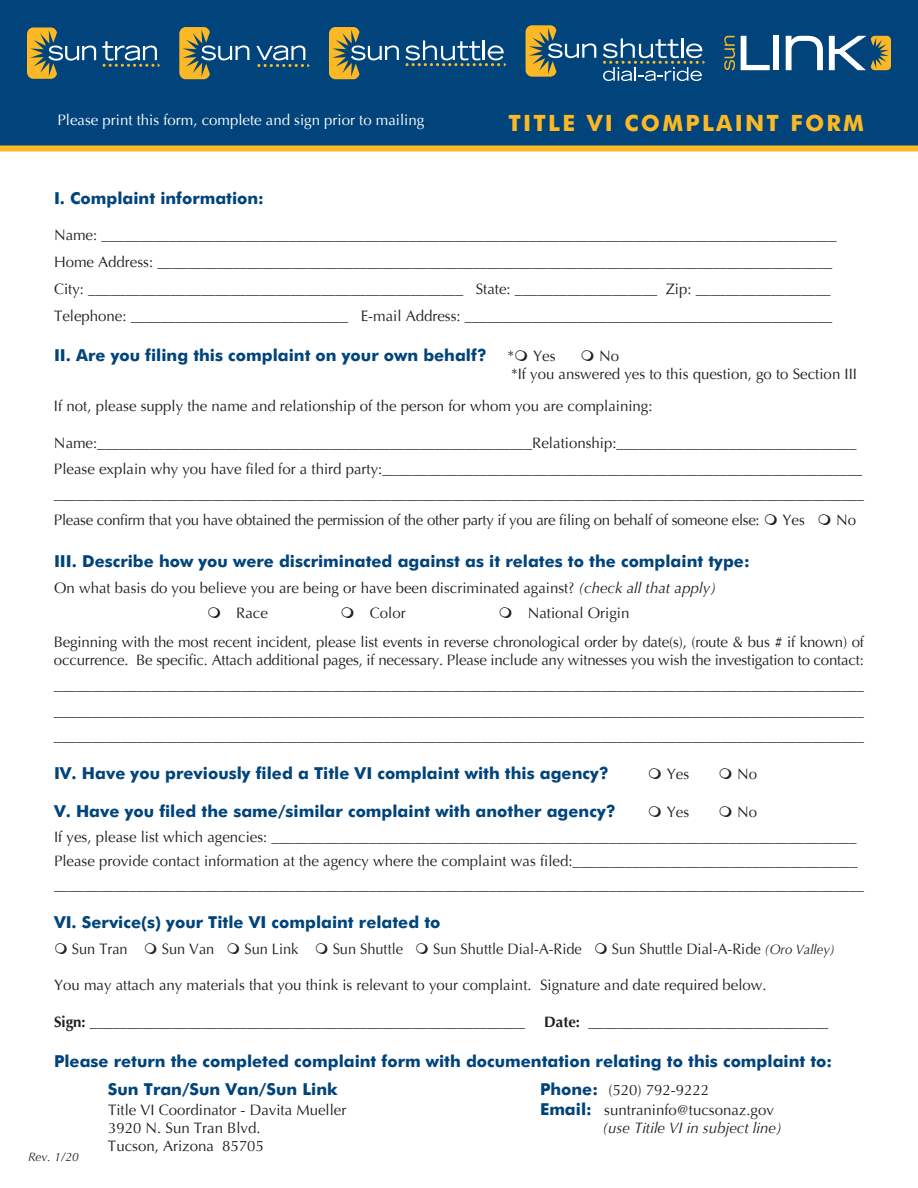
<style>
.page{position:relative;width:918px;height:1188px;background:#fff}
.page>*{position:absolute;margin:0;border:0;box-sizing:border-box;transform-origin:0 0}
.t1{font:700 22.5px "Futura BT";letter-spacing:.1em;color:#fcb825}
.t2{font:700 16.5px/28.5px "Futura BT";color:#00447b}
.t3{font:15px/25.5px "Optima";color:#231f20}
.t4{font:15px/25.5px "Optima";letter-spacing:-.02em;color:#231f20}
.t5{font:15px "Optima";color:#fff}
.t6{font:italic 15px "Optima";color:#231f20}
.t7{font:italic 12px "Optima";color:#231f20}
.s1{color:#231f20}
.s2{font-style:italic}
.s3{font-style:italic;font-size:13.5px}
.s4{font-weight:700}
.s5{font-family:"Futura BT";font-weight:700;font-size:16.5px;color:#00447b}
</style>
<div class="page">
<div style="left:0;top:0;width:918px;height:149px;background:#00447b"></div>
<div style="left:0;top:146px;width:918px;height:6px;background:#fcb825"></div>
<svg style="left:102px;top:41px;width:58px;height:26px"></svg>
<svg style="left:27px;top:27px;width:69px;height:52px"></svg>
<svg style="left:179px;top:27px;width:70px;height:52px"></svg>
<svg style="left:256px;top:45px;width:54px;height:22px"></svg>
<svg style="left:329px;top:27px;width:70px;height:52px"></svg>
<svg style="left:405px;top:40px;width:101px;height:27px"></svg>
<svg style="left:526px;top:25px;width:70px;height:52px"></svg>
<svg style="left:603px;top:38px;width:102px;height:43px"></svg>
<svg style="left:724px;top:36px;width:11px;height:35px"></svg>
<svg style="left:741px;top:36px;width:29px;height:34px"></svg>
<div style="left:773px;top:36px;width:6px;height:34px;background:#fff"></div>
<svg style="left:786px;top:36px;width:37px;height:34px"></svg>
<svg style="left:829px;top:36px;width:62px;height:34px"></svg>
<p class="t5" style="left:58px;top:112px;width:372px">Please print this form, complete and sign prior to mailing<span class="s1">.</span></p>
<h1 class="t1" style="left:509px;top:109px;width:357px">TITLE VI COMPLAINT FORM</h1>
<p class="t2" style="left:54px;top:183px;width:211px">I. Complaint information:</p>
<p class="t3" style="left:54px;top:221px;width:784px;line-height:27px">Name: __________________________________________________________________________________________________ Home Address: __________________________________________________________________________________________ City: __________________________________________________ State: ___________________ Zip: __________________ Telephone: _____________________________ E-mail Address: _________________________________________________</p>
<p class="t2" style="left:54px;top:341px;width:434px">II. Are you filing this complaint on your own behalf?</p>
<p class="t3" style="left:508px;top:344px;width:49px">* Yes</p>
<p class="t3" style="left:511px;top:348px;width:348px;line-height:18px;text-indent:88px">No<br>*If you answered yes to this question, go to Section III</p>
<p class="t3" style="left:54px;top:393px;width:600px">If not, please supply the name and relationship of the person for whom you are complaining:</p>
<p class="t4" style="left:54px;top:431px;width:812px">Name:__________________________________________________________Relationship:________________________________ Please explain why you have filed for a third party:________________________________________________________________ ____________________________________________________________________________________________________________ Please confirm that you have obtained the permission of the other party if you are filing on behalf of someone else:</p>
<p class="t3" style="left:782px;top:507px;width:24px">Yes</p>
<p class="t3" style="left:836px;top:507px;width:22px">No</p>
<p class="t2" style="left:54px;top:547px;width:697px">III. Describe how you were discriminated against as it relates to the complaint type:</p>
<p class="t3" style="left:236px;top:575px;width:481px;text-indent:-182px">On what basis do you believe you are being or have been discriminated against? <span class="s2">(check all that apply)<br></span>Race</p>
<p class="t3" style="left:54px;top:599px;width:811px;line-height:28.5px;text-indent:474px">National Origin<br>Beginning with the most recent incident, please list events in reverse chronological order by date(s), (route &amp; bus # if known) of</p>
<p class="t3" style="left:54px;top:647px;width:812px;text-align:justify">occurrence. Be specific. Attach additional pages, if necessary. Please include any witnesses you wish the investigation to contact: ____________________________________________________________________________________________________________ ____________________________________________________________________________________________________________ ____________________________________________________________________________________________________________</p>
<p class="t2" style="left:54px;top:759px;width:556px">IV. Have you previously filed a Title VI complaint with this agency?</p>
<p class="t3" style="left:667px;top:761px;width:24px">Yes</p>
<p class="t3" style="left:737px;top:761px;width:22px">No</p>
<p class="t2" style="left:54px;top:797px;width:563px">V. Have you filed the same/similar complaint with another agency?</p>
<p class="t3" style="left:667px;top:799px;width:24px">Yes</p>
<p class="t3" style="left:370px;top:601px;width:37px">Color</p>
<p class="t3" style="left:54px;top:799px;width:804px;text-indent:683px">No<br>If yes, please list which agencies: ______________________________________________________________________________</p>
<p class="t3" style="left:54px;top:850px;width:811px;line-height:24px">Please provide contact information at the agency where the complaint was filed:______________________________________ ____________________________________________________________________________________________________________</p>
<p class="t2" style="left:54px;top:908px;width:388px">VI. Service(s) your Title VI complaint related to</p>
<p class="t3" style="left:72px;top:936px;width:57px">Sun Tran</p>
<p class="t3" style="left:162px;top:936px;width:54px">Sun Van</p>
<p class="t3" style="left:244px;top:936px;width:56px">Sun Link</p>
<p class="t3" style="left:333px;top:936px;width:72px">Sun Shuttle</p>
<p class="t3" style="left:433px;top:936px;width:150px">Sun Shuttle Dial-A-Ride</p>
<p class="t3" style="left:612px;top:936px;width:225px">Sun Shuttle Dial-A-Ride <span class="s3">(Oro Valley)</span></p>
<p class="t3" style="left:54px;top:972px;width:714px">You may attach any materials that you think is relevant to your complaint. Signature and date required below.</p>
<p class="t3" style="left:54px;top:1010px;width:472px"><span class="s4">Sign:</span> __________________________________________________________</p>
<p class="t3" style="left:544px;top:1010px;width:286px"><span class="s4">Date:</span> ________________________________</p>
<p class="t2" style="left:108px;top:1046px;width:726px;text-indent:-54px">Please return the completed complaint form with documentation relating to this complaint to:<br>Sun Tran/Sun Van/Sun Link</p>
<p class="t3" style="left:540px;top:1078px;width:171px"><span class="s5">Phone:</span> (520) 792-9222</p>
<p class="t7" style="left:28px;top:1150px;width:52px">Rev. 1/20</p>
<p class="t3" style="left:108px;top:1097px;width:240px">Title VI Coordinator - Davita Mueller</p>
<p class="t3" style="left:540px;top:1097px;width:235px"><span class="s5">Email:</span> suntraninfo@tucsonaz.gov</p>
<p class="t3" style="left:108px;top:1115px;width:154px">3920 N. Sun Tran Blvd.</p>
<p class="t6" style="left:602px;top:1119px;width:181px">(use Titile VI in subject line)</p>
<p class="t3" style="left:108px;top:1133px;width:157px">Tucson, Arizona 85705</p>
</div>
